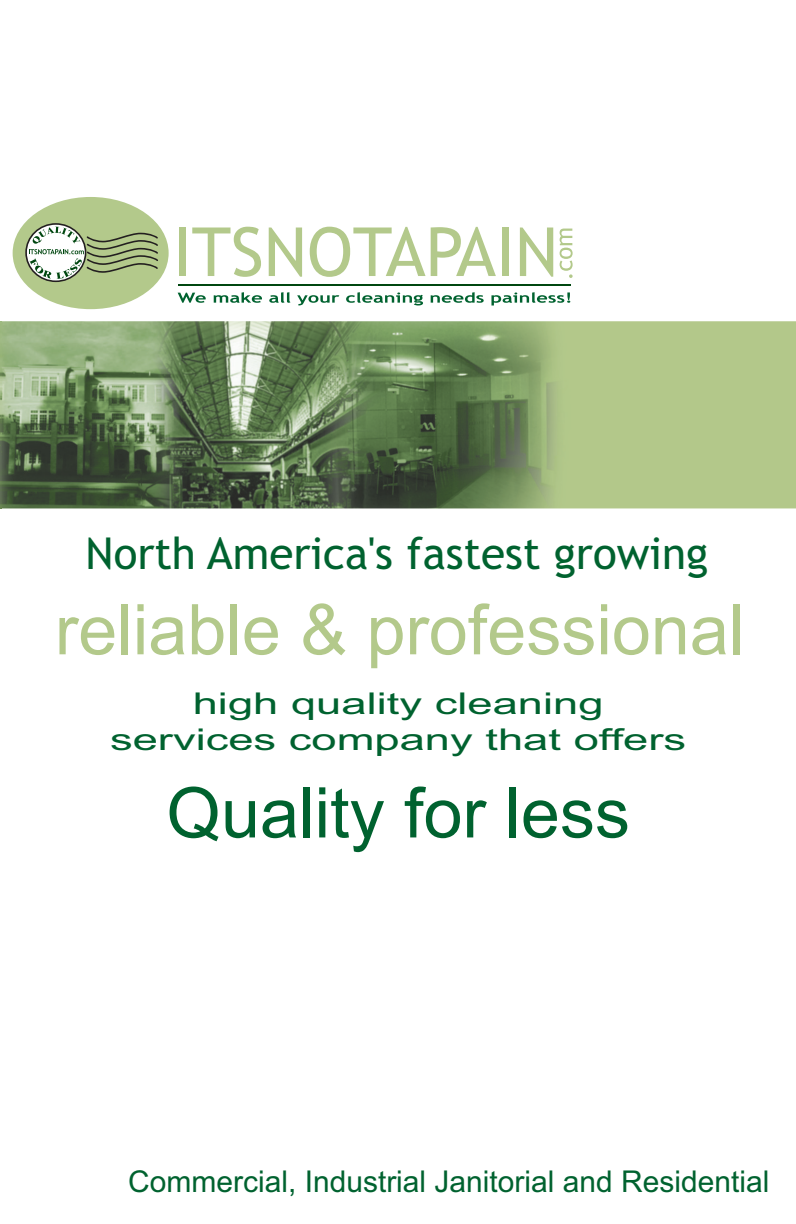
<style>
.page{position:relative;width:796px;height:1224px;background:#fff}
.page>*{position:absolute;margin:0;border:0;box-sizing:border-box;transform-origin:0 0}
.t1{font:70px "Arial";color:#b3c98b}
.t2{font:70px "Arial";color:#00622f}
.t3{font:44px "Trebuchet MS";color:#00622f}
.t4{font:30px "Arial";color:#00622f}
.t5{font:30px/36px "Arial";color:#00622f;text-align:center;scale:1.51 1}
</style>
<div class="page">
<img style="left:0;top:321px;width:795px;height:187px">
<div style="left:13px;top:197px;width:155px;height:112px;background:#b3c98b;border-radius:50%"></div>
<div style="left:179px;top:228px;width:6px;height:48px;background:#b3c98b"></div>
<svg style="left:192px;top:227px;width:69px;height:50px"></svg>
<svg style="left:268px;top:228px;width:34px;height:49px"></svg>
<svg style="left:309px;top:227px;width:186px;height:50px"></svg>
<div style="left:502px;top:228px;width:6px;height:48px;background:#b3c98b"></div>
<svg style="left:519px;top:228px;width:34px;height:49px"></svg>
<svg style="left:559px;top:229px;width:13px;height:49px"></svg>
<svg style="left:177px;top:293px;width:29px;height:10px"></svg>
<svg style="left:214px;top:292px;width:48px;height:11px"></svg>
<svg style="left:269px;top:292px;width:21px;height:11px"></svg>
<svg style="left:297px;top:295px;width:42px;height:10px"></svg>
<svg style="left:346px;top:292px;width:77px;height:14px"></svg>
<svg style="left:430px;top:292px;width:53px;height:11px"></svg>
<svg style="left:491px;top:292px;width:79px;height:14px"></svg>
<svg style="left:25px;top:223px;width:133px;height:59px"></svg>
<hr style="left:178px;top:284px;width:392px;height:2px;background:#004710">
<h2 class="t3" style="left:85px;top:528px;width:624px">North America's fastest growing</h2>
<h1 class="t1" style="left:55px;top:604px;width:690px">reliable &amp; professional</h1>
<p class="t5" style="left:110px;top:688px;width:383px">high quality cleaning services company that offers</p>
<h1 class="t2" style="left:166px;top:787px;width:464px">Quality for less</h1>
<p class="t4" style="left:128px;top:1171px;width:642px">Commercial, Industrial Janitorial and Residential</p>
</div>
